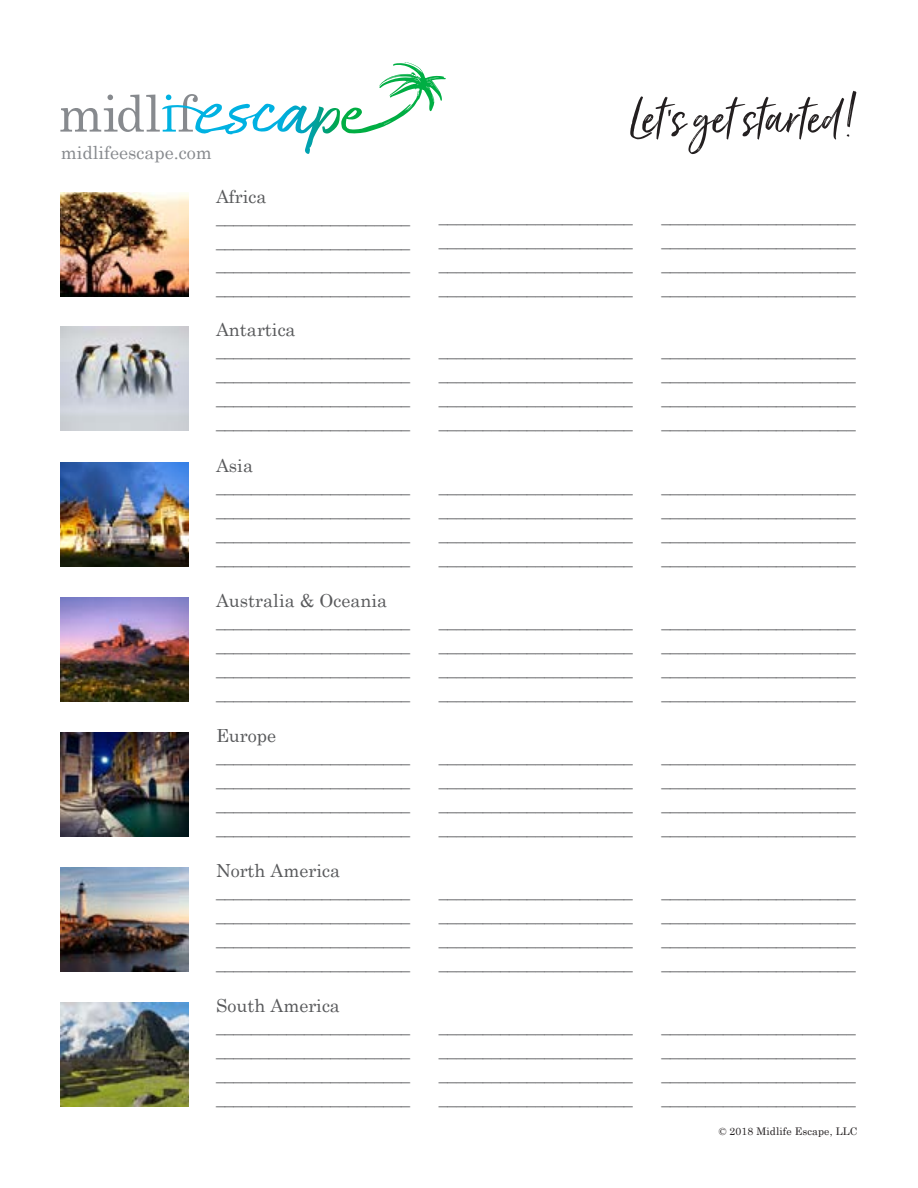
<style>
.page{position:relative;width:918px;height:1188px;background:#fff}
.page>*{position:absolute;margin:0;border:0;box-sizing:border-box;transform-origin:0 0}
.t1{font:61.5px "Just Lovely";letter-spacing:.01em;color:#231f20}
.t2{font:18px/24px "Century Schoolbook";color:#58595b;text-align:justify}
.t3{font:18px "Century Schoolbook";color:#878a8e}
.t4{font:10.5px "Century Schoolbook";letter-spacing:.01em;color:#231f20}
</style>
<div class="page">
<svg style="left:60px;top:62px;width:386px;height:92px"></svg>
<img style="left:61px;top:192px;width:128px;height:105px">
<img style="left:61px;top:326px;width:128px;height:105px">
<img style="left:61px;top:462px;width:128px;height:105px">
<img style="left:61px;top:597px;width:128px;height:105px">
<img style="left:61px;top:732px;width:128px;height:105px">
<img style="left:61px;top:867px;width:128px;height:105px">
<img style="left:61px;top:1002px;width:128px;height:105px">
<p class="t3" style="left:61px;top:141px;width:153px">midlifeescape.com</p>
<p class="t2" style="left:216px;top:185px;width:196px;line-height:21px">Africa ______________________</p>
<p class="t2" style="left:216px;top:229px;width:196px">______________________ ______________________ ______________________</p>
<p class="t2" style="left:216px;top:319px;width:196px;line-height:21px">Antartica ______________________</p>
<p class="t2" style="left:216px;top:362px;width:196px">______________________ ______________________ ______________________</p>
<p class="t2" style="left:216px;top:455px;width:196px;line-height:21px">Asia ______________________</p>
<p class="t2" style="left:216px;top:499px;width:196px">______________________ ______________________ ______________________</p>
<p class="t2" style="left:216px;top:590px;width:196px;line-height:21px">Australia &amp; Oceania ______________________</p>
<p class="t2" style="left:216px;top:633px;width:196px">______________________ ______________________ ______________________</p>
<p class="t2" style="left:216px;top:725px;width:196px;line-height:21px">Europe ______________________</p>
<p class="t2" style="left:216px;top:768px;width:196px">______________________ ______________________ ______________________</p>
<p class="t2" style="left:216px;top:860px;width:196px;line-height:21px">North America ______________________</p>
<p class="t2" style="left:216px;top:903px;width:196px">______________________ ______________________ ______________________</p>
<p class="t2" style="left:216px;top:995px;width:196px;line-height:21px">South America ______________________</p>
<p class="t2" style="left:216px;top:1038px;width:196px">______________________ ______________________ ______________________</p>
<h1 class="t1" style="left:630px;top:80px;width:229px">Let’s get started!</h1>
<p class="t2" style="left:439px;top:205px;width:196px">______________________ ______________________ ______________________ ______________________</p>
<p class="t2" style="left:662px;top:205px;width:196px">______________________ ______________________ ______________________ ______________________</p>
<p class="t2" style="left:439px;top:338px;width:196px">______________________ ______________________ ______________________ ______________________</p>
<p class="t2" style="left:662px;top:338px;width:196px">______________________ ______________________ ______________________ ______________________</p>
<p class="t2" style="left:439px;top:475px;width:196px">______________________ ______________________ ______________________ ______________________</p>
<p class="t2" style="left:662px;top:474px;width:196px">______________________ ______________________ ______________________ ______________________</p>
<p class="t2" style="left:439px;top:609px;width:196px">______________________ ______________________ ______________________ ______________________</p>
<p class="t2" style="left:662px;top:609px;width:196px">______________________ ______________________ ______________________ ______________________</p>
<p class="t2" style="left:439px;top:744px;width:196px">______________________ ______________________ ______________________ ______________________</p>
<p class="t2" style="left:662px;top:744px;width:196px">______________________ ______________________ ______________________ ______________________</p>
<p class="t2" style="left:439px;top:879px;width:196px">______________________ ______________________ ______________________ ______________________</p>
<p class="t2" style="left:662px;top:879px;width:196px">______________________ ______________________ ______________________ ______________________</p>
<p class="t2" style="left:439px;top:1014px;width:196px">______________________ ______________________ ______________________ ______________________</p>
<p class="t2" style="left:662px;top:1014px;width:196px">______________________ ______________________ ______________________ ______________________</p>
<p class="t4" style="left:719px;top:1125px;width:140px">© 2018 Midlife Escape, LLC</p>
</div>
